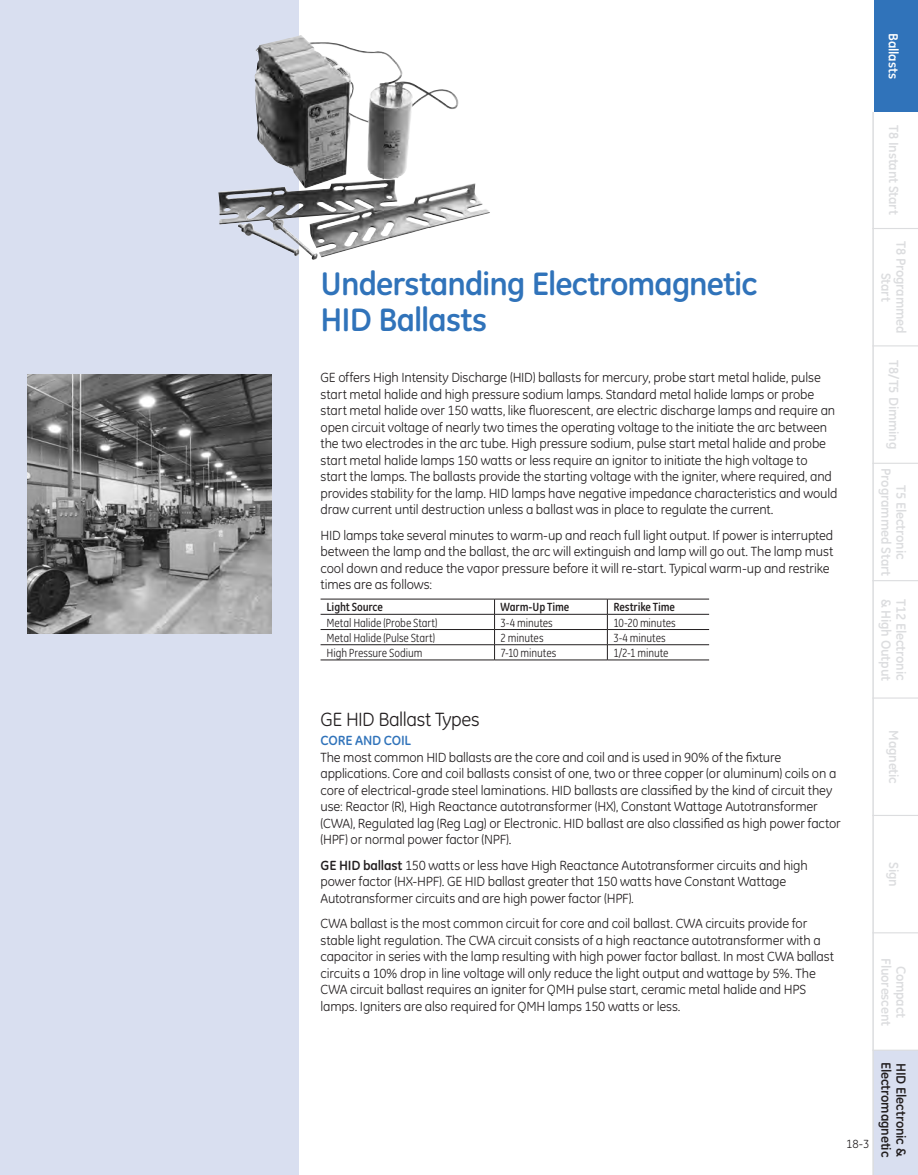
<style>
.page{position:relative;width:918px;height:1175px;background:#fff}
.page>*{position:absolute;margin:0;border:0;box-sizing:border-box;transform-origin:0 0}
.t1{font:700 33px/36px "GE Inspira";letter-spacing:-.03em;color:#3073ba}
.t2{font:19.5px "GE Inspira";letter-spacing:-.025em;color:#231f20}
.t3{font:13.5px/16.5px "GE Inspira";letter-spacing:-.01em;color:#231f20}
.t4{font:700 13.5px/15px "GE Inspira";letter-spacing:-.015em;color:#dcdddf;text-align:center}
.t5{font:700 13.5px "GE Inspira";letter-spacing:-.015em;color:#231f20}
.t6{font:700 13.5px "GE Inspira";letter-spacing:-.01em;color:#3073ba}
.t7{font:700 13.5px "GE Inspira";letter-spacing:-.015em;color:#fff}
.t8{font:12px "GE Inspira Cond";letter-spacing:-.01em;color:#231f20}
.t9{font:700 12px "GE Inspira Cond";letter-spacing:-.01em;color:#231f20}
.t10{font:12px "GE Inspira";color:#231f20}
.s1{font-weight:700}
</style>
<div class="page">
<div style="left:873px;top:1050px;width:45px;height:124px;background:#d9dff0"></div>
<div style="left:874px;top:0;width:44px;height:112px;background:#3073ba"></div>
<hr style="left:872px;top:228px;width:46px;height:1px;background:#dcdddf">
<hr style="left:872px;top:345px;width:46px;height:1px;background:#dcdddf">
<hr style="left:872px;top:463px;width:46px;height:1px;background:#dcdddf">
<hr style="left:872px;top:580px;width:46px;height:1px;background:#dcdddf">
<hr style="left:872px;top:697px;width:46px;height:1px;background:#dcdddf">
<hr style="left:872px;top:815px;width:46px;height:1px;background:#dcdddf">
<hr style="left:872px;top:932px;width:46px;height:1px;background:#dcdddf">
<hr style="left:872px;top:1049px;width:46px;height:1px;background:#dcdddf">
<hr style="left:872px;top:112px;width:2px;height:1062px;background:#dcdddf">
<div style="left:0;top:0;width:299px;height:1174px;background:#d9dff0"></div>
<hr style="left:321px;top:599px;width:174px;height:1px;background:#231f20">
<hr style="left:495px;top:599px;width:112px;height:1px;background:#231f20">
<hr style="left:607px;top:599px;width:102px;height:1px;background:#231f20">
<hr style="left:321px;top:614px;width:174px;height:1px;background:#231f20">
<hr style="left:495px;top:614px;width:112px;height:1px;background:#231f20">
<hr style="left:607px;top:614px;width:102px;height:1px;background:#231f20">
<hr style="left:321px;top:629px;width:174px;height:1px;background:#231f20">
<hr style="left:495px;top:629px;width:112px;height:1px;background:#231f20">
<hr style="left:607px;top:629px;width:102px;height:1px;background:#231f20">
<hr style="left:321px;top:644px;width:174px;height:1px;background:#231f20">
<hr style="left:495px;top:644px;width:112px;height:1px;background:#231f20">
<svg style="left:494px;top:599px;width:1px;height:60px"></svg>
<hr style="left:607px;top:644px;width:102px;height:1px;background:#231f20">
<svg style="left:607px;top:599px;width:1px;height:60px"></svg>
<hr style="left:321px;top:659px;width:174px;height:1px;background:#231f20">
<hr style="left:495px;top:659px;width:112px;height:1px;background:#231f20">
<hr style="left:607px;top:659px;width:102px;height:1px;background:#231f20">
<img style="left:218px;top:35px;width:245px;height:225px">
<img style="left:27px;top:374px;width:245px;height:259px">
<p class="t7" style="left:902px;top:33px;width:47px;rotate:90deg">Ballasts</p>
<h1 class="t1" style="left:321px;top:265px;width:438px">Understanding Electromagnetic<br>HID Ballasts</h1>
<p class="t3" style="left:321px;top:369px;width:518px">GE offers High Intensity Discharge (HID) ballasts for mercury, probe start metal halide, pulse start metal halide and high pressure sodium lamps. Standard metal halide lamps or probe start metal halide over 150 watts, like fluorescent, are electric discharge lamps and require an open circuit voltage of nearly two times the operating voltage to the initiate the arc between the two electrodes in the arc tube. High pressure sodium, pulse start metal halide and probe start metal halide lamps 150 watts or less require an ignitor to initiate the high voltage to<br>start the lamps. The ballasts provide the starting voltage with the igniter, where required, and provides stability for the lamp. HID lamps have negative impedance characteristics and would draw current until destruction unless a ballast was in place to regulate the current.</p>
<p class="t3" style="left:321px;top:527px;width:514px">HID lamps take several minutes to warm-up and reach full light output. If power is interrupted between the lamp and the ballast, the arc will extinguish and lamp will go out. The lamp must cool down and reduce the vapor pressure before it will re-start. Typical warm-up and restrike times are as follows:</p>
<p class="t9" style="left:327px;top:600px;width:58px">Light Source</p>
<p class="t9" style="left:501px;top:600px;width:70px">Warm-Up Time</p>
<p class="t9" style="left:613px;top:600px;width:63px">Restrike Time</p>
<p class="t8" style="left:327px;top:615px;width:112px">Metal Halide (Probe Start)</p>
<p class="t8" style="left:501px;top:615px;width:54px">3-4 minutes</p>
<p class="t8" style="left:613px;top:615px;width:64px">10-20 minutes</p>
<p class="t8" style="left:327px;top:630px;width:110px">Metal Halide (Pulse Start)</p>
<p class="t8" style="left:501px;top:630px;width:45px">2 minutes</p>
<p class="t8" style="left:613px;top:630px;width:54px">3-4 minutes</p>
<p class="t8" style="left:327px;top:646px;width:97px">High Pressure Sodium</p>
<p class="t8" style="left:501px;top:646px;width:57px">7-10 minutes</p>
<p class="t8" style="left:613px;top:646px;width:57px">1/2-1 minute</p>
<p class="t4" style="left:902px;top:125px;width:92px;rotate:90deg">T8 Instant Start</p>
<p class="t4" style="left:909px;top:241px;width:94px;rotate:90deg">T8 Programmed<br>Start</p>
<p class="t4" style="left:902px;top:360px;width:90px;rotate:90deg">T8/T5 Dimming</p>
<p class="t4" style="left:909px;top:468px;width:109px;rotate:90deg">T5 Electronic<br>Programmed Start</p>
<p class="t4" style="left:894px;top:598px;width:84px;rotate:90deg">&amp; High Output</p>
<p class="t4" style="left:909px;top:599px;width:83px;rotate:90deg">T12 Electronic</p>
<h2 class="t2" style="left:321px;top:708px;width:160px">GE HID Ballast Types</h2>
<p class="t6" style="left:321px;top:732px;width:92px">CORE AND COIL</p>
<p class="t3" style="left:321px;top:749px;width:522px">The most common HID ballasts are the core and coil and is used in 90% of the fixture applications. Core and coil ballasts consist of one, two or three copper (or aluminum) coils on a core of electrical-grade steel laminations. HID ballasts are classified by the kind of circuit they use: Reactor (R), High Reactance autotransformer (HX), Constant Wattage Autotransformer (CWA), Regulated lag (Reg Lag) or Electronic. HID ballast are also classified as high power factor (HPF) or normal power factor (NPF).</p>
<p class="t3" style="left:321px;top:857px;width:489px"><span class="s1">GE HID ballast</span> 150 watts or less have High Reactance Autotransformer circuits and high power factor (HX-HPF). GE HID ballast greater that 150 watts have Constant Wattage<br>Autotransformer circuits and are high power factor (HPF).</p>
<p class="t3" style="left:321px;top:915px;width:515px">CWA ballast is the most common circuit for core and coil ballast. CWA circuits provide for stable light regulation. The CWA circuit consists of a high reactance autotransformer with a capacitor in series with the lamp resulting with high power factor ballast. In most CWA ballast circuits a 10% drop in line voltage will only reduce the light output and wattage by 5%. The CWA circuit ballast requires an igniter for QMH pulse start, ceramic metal halide and HPS lamps. Igniters are also required for QMH lamps 150 watts or less.</p>
<p class="t10" style="left:846px;top:1136px;width:25px">18-3</p>
<p class="t4" style="left:902px;top:730px;width:55px;rotate:90deg">Magnetic</p>
<p class="t4" style="left:902px;top:862px;width:26px;rotate:90deg">Sign</p>
<p class="t4" style="left:909px;top:958px;width:69px;rotate:90deg">Compact<br>Fluorescent</p>
<p class="t5" style="left:895px;top:1061px;width:97px;rotate:90deg">Electromagnetic</p>
<p class="t5" style="left:910px;top:1062px;width:95px;rotate:90deg">HID Electronic &amp;</p>
</div>
